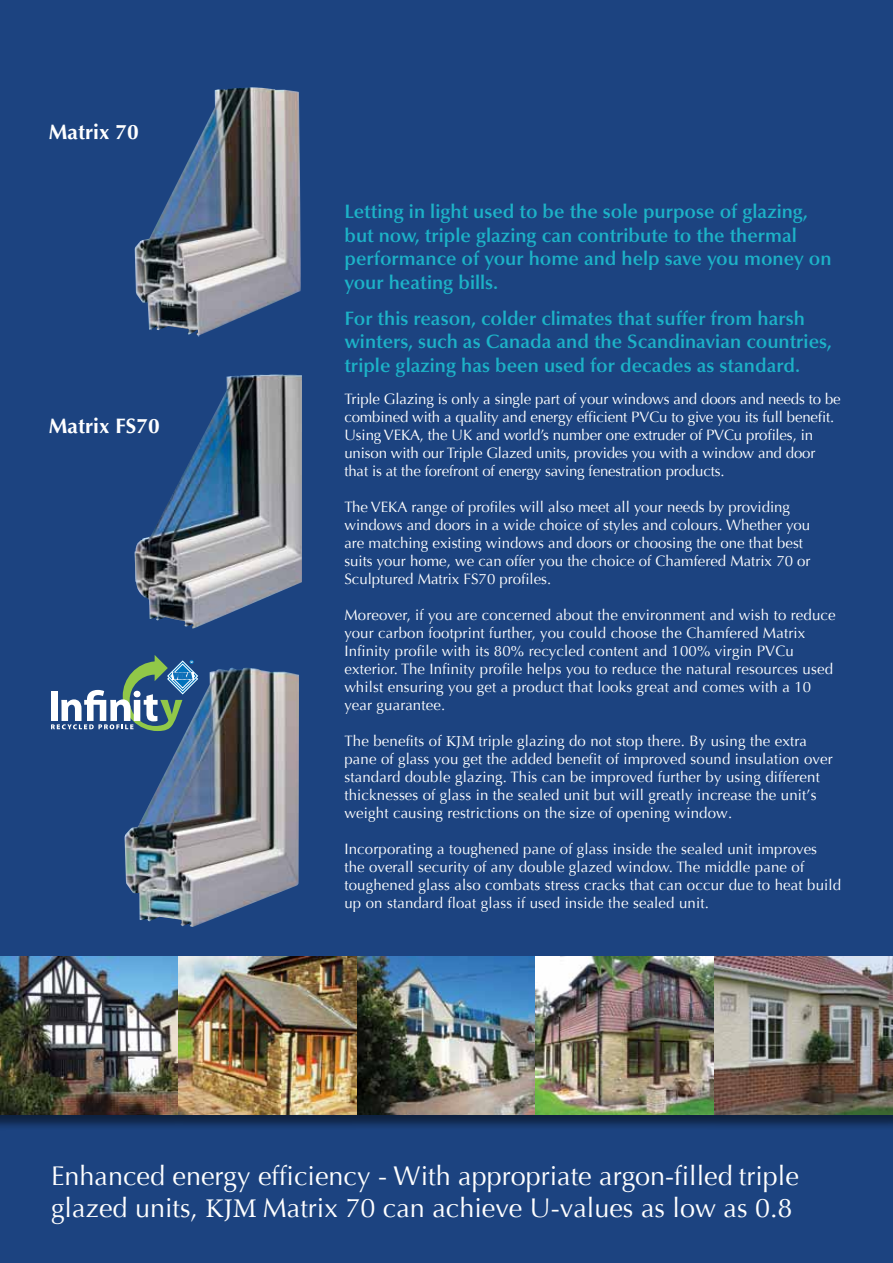
<style>
.page{position:relative;width:893px;height:1263px;background:#1c4380}
.page>*{position:absolute;margin:0;border:0;box-sizing:border-box;transform-origin:0 0}
.t1{font:27px/32.4px "Optima";color:#fff}
.t2{font:700 21px "Optima CE";color:#fff}
.t3{font:600 19.5px/23.4px "Optima";color:#1cb3c8}
.t4{font:15px/18px "Optima";letter-spacing:.01em;color:#fff}
.t5{font:15px/18px "Optima";letter-spacing:-.01em;color:#fff}
.s1{font-family:"Minion Pro"}
</style>
<div class="page">
<svg style="left:51px;top:655px;width:143px;height:75px"></svg>
<div style="left:0;top:818px;width:893px;height:313px;background:#000;opacity:.5"></div>
<img style="left:0;top:957px;width:893px;height:157px">
<img style="left:125px;top:668px;width:174px;height:259px">
<img style="left:134px;top:374px;width:168px;height:255px">
<img style="left:135px;top:87px;width:166px;height:250px">
<h2 class="t2" style="left:49px;top:119px;width:91px">Matrix 70</h2>
<h2 class="t2" style="left:49px;top:413px;width:112px">Matrix FS70</h2>
<h3 class="t3" style="left:344px;top:200px;width:489px">Letting in light used to be the sole purpose of glazing, but now, triple glazing can contribute to the thermal performance of your home and help save you money on your heating bills.</h3>
<h3 class="t3" style="left:344px;top:307px;width:489px">For this reason, colder climates that suffer from harsh winters, such as Canada and the Scandinavian countries, triple glazing has been used for decades as standard.</h3>
<p class="t5" style="left:344px;top:390px;width:498px">Triple Glazing is only a single part of your windows and doors and needs to be combined with a quality and energy efficient PVCu to give you its full benefit.<br>Using VEKA, the UK and world’s number one extruder of PVCu profiles, in unison with our Triple Glazed units, provides you with a window and door that is at the forefront of energy saving fenestration products.</p>
<p class="t4" style="left:344px;top:498px;width:468px">The VEKA range of profiles will also meet all your needs by providing windows and doors in a wide choice of styles and colours. Whether you are matching existing windows and doors or choosing the one that best suits your home, we can offer you the choice of Chamfered Matrix 70 or Sculptured Matrix FS70 profiles.</p>
<p class="t4" style="left:344px;top:606px;width:493px">Moreover, if you are concerned about the environment and wish to reduce your carbon footprint further, you could choose the Chamfered Matrix Infinity profile with its 80% recycled content and 100% virgin PVCu exterior. The Infinity profile helps you to reduce the natural resources used whilst ensuring you get a product that looks great and comes with a 10 year guarantee.</p>
<p class="t4" style="left:344px;top:732px;width:490px">The benefits of <span class="s1">KJM</span> triple glazing do not stop there. By using the extra pane of glass you get the added benefit of improved sound insulation over standard double glazing. This can be improved further by using different thicknesses of glass in the sealed unit but will greatly increase the unit’s weight causing restrictions on the size of opening window.</p>
<p class="t4" style="left:344px;top:840px;width:498px">Incorporating a toughened pane of glass inside the sealed unit improves the overall security of any double glazed window. The middle pane of toughened glass also combats stress cracks that can occur due to heat build up on standard float glass if used inside the sealed unit.</p>
<h1 class="t1" style="left:51px;top:1160px;width:749px">Enhanced energy efficiency - With appropriate argon-filled triple glazed units, <span class="s1">KJM</span> Matrix 70 can achieve U-values as low as 0.8</h1>
</div>
